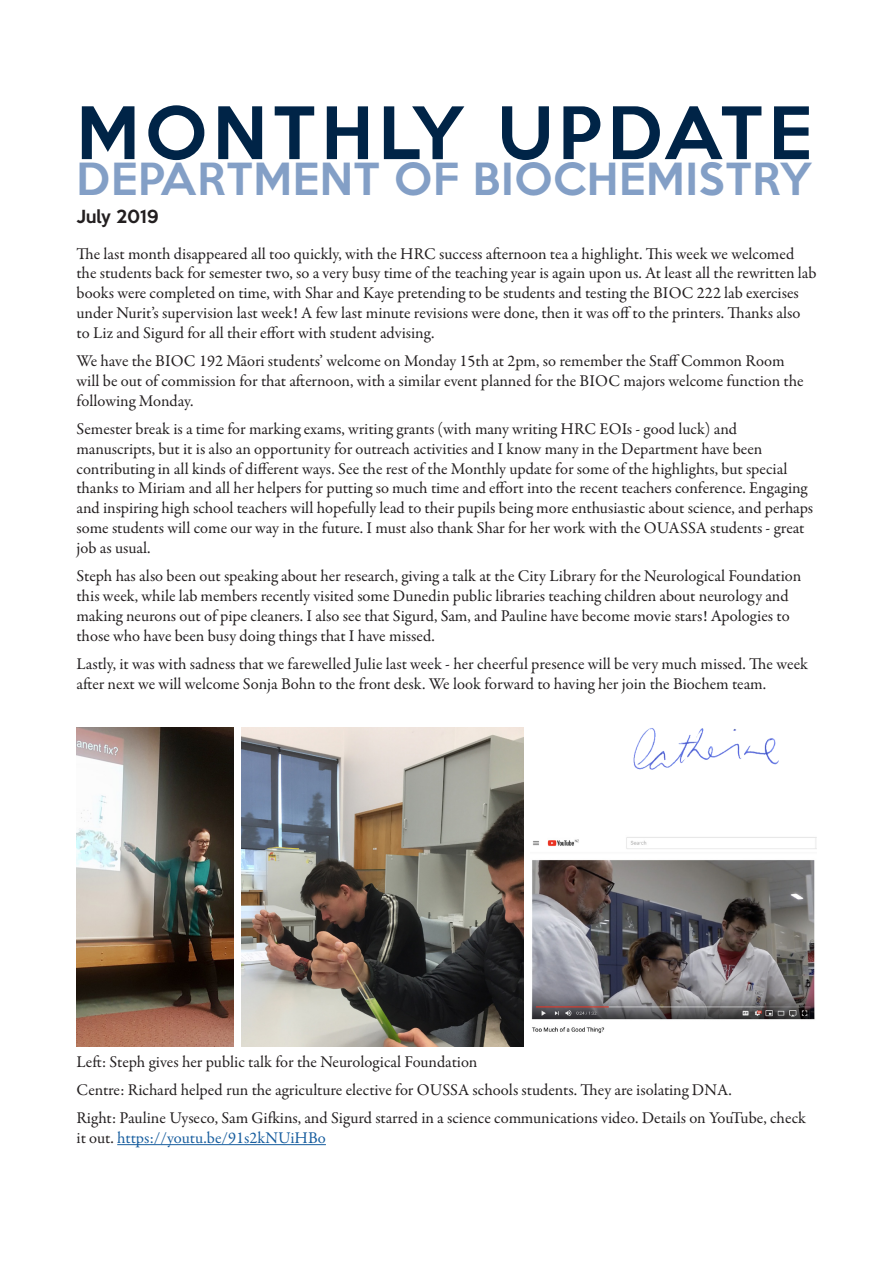
<style>
.page{position:relative;width:893px;height:1263px;background:#fff}
.page>*{position:absolute;margin:0;border:0;box-sizing:border-box;transform-origin:0 0}
.Title1{font:500 66px "Keep Calm";letter-spacing:.09em;color:#002447}
.Title2{font:500 40.5px "Keep Calm";letter-spacing:.02em;color:#839fc6}
.t1{font:16.5px/19.8px "Garamond Premr Pro";color:#231f20}
.Subhead{font:500 16.5px "Keep Calm";letter-spacing:-.01em;color:#231f20}
.s1{color:#175d9e}
</style>
<div class="page">
<img style="left:633px;top:728px;width:146px;height:42px">
<hr style="left:117px;top:1144px;width:209px;height:1px;background:#175d9e">
<img style="left:531px;top:837px;width:285px;height:197px">
<img style="left:77px;top:727px;width:157px;height:319px">
<img style="left:241px;top:727px;width:282px;height:319px">
<p class="Title1" style="left:77px;top:76px;width:736px">MONTHLY UPDATE</p>
<p class="Title2" style="left:77px;top:144px;width:737px">DEPARTMENT OF BIOCHEMISTRY</p>
<p class="Subhead" style="left:77px;top:203px;width:84px">July 2019</p>
<p class="t1" style="left:77px;top:244px;width:741px">The last month disappeared all too quickly, with the HRC success afternoon tea a highlight. This week we welcomed the students back for semester two, so a very busy time of the teaching year is again upon us. At least all the rewritten lab books were completed on time, with Shar and Kaye pretending to be students and testing the BIOC 222 lab exercises under Nurit’s supervision last week! A few last minute revisions were done, then it was off to the printers. Thanks also to Liz and Sigurd for all their effort with student advising.</p>
<p class="t1" style="left:77px;top:351px;width:729px">We have the BIOC 192 Māori students’ welcome on Monday 15th at 2pm, so remember the Staff Common Room will be out of commission for that afternoon, with a similar event planned for the BIOC majors welcome function the following Monday.</p>
<p class="t1" style="left:77px;top:419px;width:738px">Semester break is a time for marking exams, writing grants (with many writing HRC EOIs - good luck) and manuscripts, but it is also an opportunity for outreach activities and I know many in the Department have been contributing in all kinds of different ways. See the rest of the Monthly update for some of the highlights, but special thanks to Miriam and all her helpers for putting so much time and effort into the recent teachers conference. Engaging and inspiring high school teachers will hopefully lead to their pupils being more enthusiastic about science, and perhaps some students will come our way in the future. I must also thank Shar for her work with the OUASSA students - great job as usual.</p>
<p class="t1" style="left:77px;top:566px;width:726px">Steph has also been out speaking about her research, giving a talk at the City Library for the Neurological Foundation this week, while lab members recently visited some Dunedin public libraries teaching children about neurology and making neurons out of pipe cleaners. I also see that Sigurd, Sam, and Pauline have become movie stars! Apologies to those who have been busy doing things that I have missed.</p>
<p class="t1" style="left:77px;top:654px;width:733px">Lastly, it was with sadness that we farewelled Julie last week - her cheerful presence will be very much missed. The week after next we will welcome Sonja Bohn to the front desk. We look forward to having her join the Biochem team.</p>
<p class="t1" style="left:77px;top:1052px;width:402px">Left: Steph gives her public talk for the Neurological Foundation</p>
<p class="t1" style="left:77px;top:1080px;width:657px">Centre: Richard helped run the agriculture elective for OUSSA schools students. They are isolating DNA.</p>
<p class="t1" style="left:77px;top:1108px;width:731px">Right: Pauline Uyseco, Sam Gifkins, and Sigurd starred in a science communications video. Details on YouTube, check it out. <span class="s1">https://youtu.be/91s2kNUiHBo</span></p>
</div>
